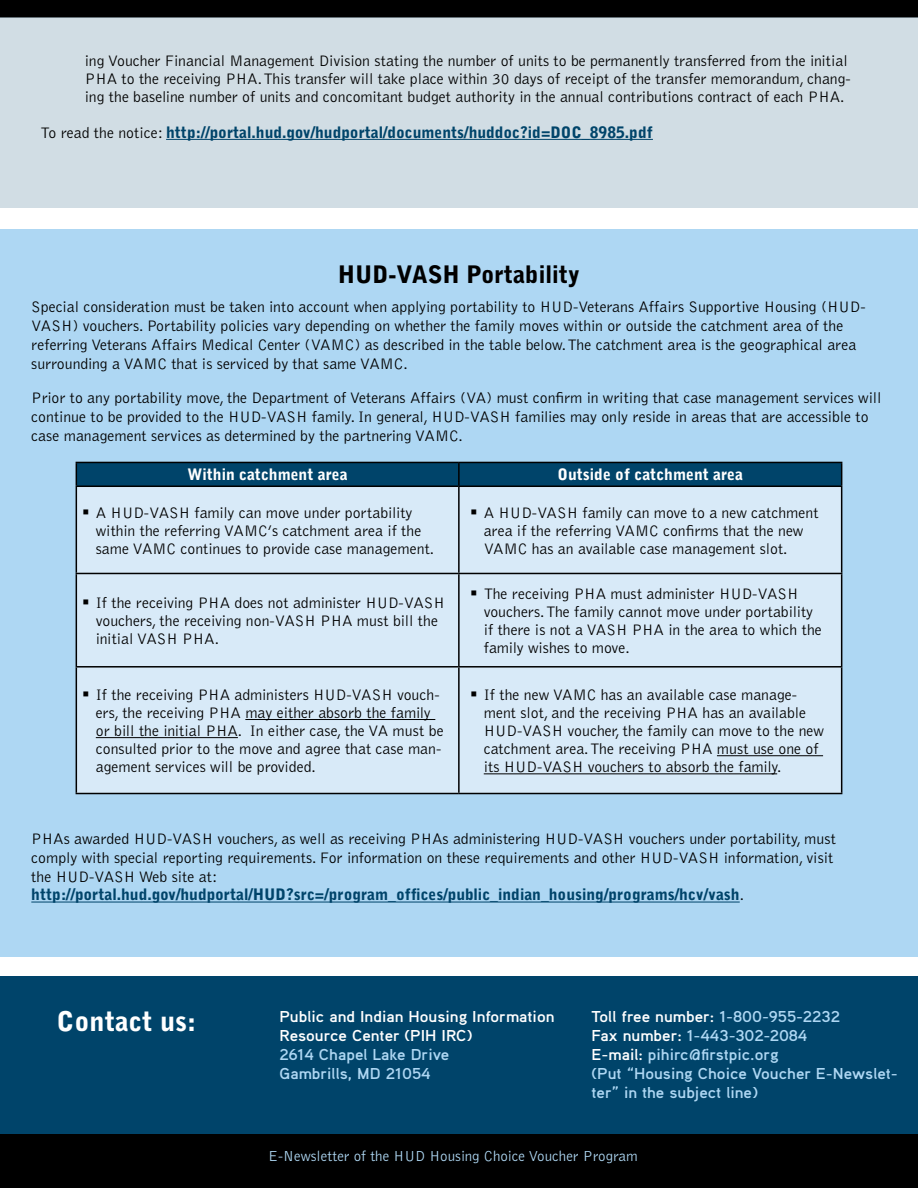
<style>
.page{position:relative;width:918px;height:1188px;background:#fff}
.page>*{position:absolute;margin:0;border:0;box-sizing:border-box;transform-origin:0 0}
.t1{font:900 27px "Bell Gothic";color:#fff}
.t2{font:900 24px "Bell Gothic";color:#000}
.t3{font:300 15.75px/18.1px "Bell Gothic";color:#000}
.t4{font:700 15.75px/18.9px "Aaux Pro";color:#aed7f3;scale:1.07 1}
.t5{font:900 15.75px "Bell Gothic";color:#00446a}
.t6{font:700 15.75px/18.9px "Aaux Pro";color:#fff;scale:1.07 1}
.t7{font:900 15.75px "Bell Gothic";color:#fff}
.t8{font:300 15px "Bell Gothic";color:#aed7f3}
.s1{font-weight:300;color:#000}
.s2{font-weight:900;color:#00446a}
.s3{color:#fff}
</style>
<div class="page">
<div style="left:0;top:229px;width:918px;height:728px;background:#aed7f3"></div>
<div style="left:0;top:1134px;width:918px;height:54px;background:#000"></div>
<div style="left:0;top:0;width:918px;height:17px;background:#000"></div>
<div style="left:0;top:976px;width:918px;height:158px;background:#00446a"></div>
<div style="left:0;top:17px;width:918px;height:190px;background:#d1dde4"></div>
<hr style="left:166px;top:139px;width:487px;height:1px;background:#00446a">
<hr style="left:31px;top:902px;width:709px;height:1px;background:#00446a">
<div style="left:77px;top:487px;width:764px;height:306px;background:#d8eaf8"></div>
<svg style="left:76px;top:462px;width:766px;height:24px;background:#003e61"></svg>
<hr style="left:76px;top:486px;width:383px;height:1px;background:#000">
<hr style="left:76px;top:487px;width:1px;height:86px;background:#000">
<hr style="left:459px;top:486px;width:383px;height:1px;background:#000">
<hr style="left:458px;top:487px;width:2px;height:86px;background:#000">
<hr style="left:841px;top:487px;width:1px;height:86px;background:#000">
<hr style="left:76px;top:573px;width:383px;height:1px;background:#000">
<hr style="left:76px;top:574px;width:1px;height:92px;background:#000">
<hr style="left:459px;top:573px;width:383px;height:1px;background:#000">
<hr style="left:458px;top:574px;width:2px;height:92px;background:#000">
<hr style="left:841px;top:574px;width:1px;height:92px;background:#000">
<hr style="left:76px;top:666px;width:383px;height:2px;background:#000">
<hr style="left:76px;top:668px;width:1px;height:125px;background:#000">
<hr style="left:459px;top:666px;width:383px;height:2px;background:#000">
<hr style="left:458px;top:668px;width:2px;height:125px;background:#000">
<hr style="left:841px;top:668px;width:1px;height:125px;background:#000">
<hr style="left:76px;top:793px;width:383px;height:1px;background:#000">
<hr style="left:459px;top:793px;width:383px;height:1px;background:#000">
<hr style="left:245px;top:719px;width:190px;height:1px;background:#000">
<hr style="left:96px;top:737px;width:142px;height:1px;background:#000">
<hr style="left:717px;top:755px;width:106px;height:1px;background:#000">
<hr style="left:484px;top:773px;width:293px;height:1px;background:#000">
<svg style="left:90px;top:518px;width:16px;height:1px"></svg>
<svg style="left:478px;top:518px;width:16px;height:1px"></svg>
<svg style="left:90px;top:608px;width:16px;height:1px"></svg>
<svg style="left:478px;top:599px;width:16px;height:1px"></svg>
<svg style="left:90px;top:700px;width:16px;height:1px"></svg>
<svg style="left:478px;top:700px;width:16px;height:1px"></svg>
<p class="t3" style="left:85px;top:52px;width:767px">ing Voucher Financial Management Division stating the number of units to be permanently transferred from the initial<br>PHA to the receiving PHA. This transfer will take place within 30 days of receipt of the transfer memorandum, chang&shy;ing the baseline number of units and concomitant budget authority in the annual contributions contract of each PHA.</p>
<p class="t5" style="left:40px;top:123px;width:614px"><span class="s1">To read the notice:</span> http://portal.hud.gov/hudportal/documents/huddoc?id=DOC_8985.pdf</p>
<h2 class="t2" style="left:338px;top:260px;width:244px">HUD-VASH Portability</h2>
<p class="t3" style="left:31px;top:298px;width:836px;line-height:18.9px">Special consideration must be taken into account when applying portability to HUD-Veterans Affairs Supportive Housing (HUD-VASH) vouchers. Portability policies vary depending on whether the family moves within or outside the catchment area of the referring Veterans Affairs Medical Center (VAMC) as described in the table below. The catchment area is the geographical area surrounding a VAMC that is serviced by that same VAMC.</p>
<p class="t3" style="left:31px;top:389px;width:852px;line-height:18.9px">Prior to any portability move, the Department of Veterans Affairs (VA) must confirm in writing that case management services will continue to be provided to the HUD-VASH family. In general, HUD-VASH families may only reside in areas that are accessible to case management services as determined by the partnering VAMC.</p>
<p class="t7" style="left:188px;top:465px;width:162px">Within catchment area</p>
<p class="t7" style="left:558px;top:465px;width:187px">Outside of catchment area</p>
<p class="t3" style="left:96px;top:504px;width:340px;text-indent:-14px">▪ A HUD-VASH family can move under portability within the referring VAMC’s catchment area if the same VAMC continues to provide case management.</p>
<p class="t3" style="left:484px;top:504px;width:336px;text-indent:-14px">▪ A HUD-VASH family can move to a new catchment area if the referring VAMC confirms that the new<br>VAMC has an available case management slot.</p>
<p class="t3" style="left:96px;top:594px;width:351px;text-indent:-14px">▪ If the receiving PHA does not administer HUD-VASH vouchers, the receiving non-VASH PHA must bill the initial VASH PHA.</p>
<p class="t3" style="left:484px;top:585px;width:340px;text-indent:-14px">▪ The receiving PHA must administer HUD-VASH vouchers. The family cannot move under portability if there is not a VASH PHA in the area to which the family wishes to move.</p>
<p class="t3" style="left:96px;top:686px;width:349px;text-indent:-14px">▪ If the receiving PHA administers HUD-VASH vouch&shy;ers, the receiving PHA may either absorb the family or bill the initial PHA. In either case, the VA must be consulted prior to the move and agree that case man&shy;agement services will be provided.</p>
<p class="t3" style="left:484px;top:686px;width:342px;text-indent:-14px">▪ If the new VAMC has an available case manage&shy;ment slot, and the receiving PHA has an available HUD-VASH voucher, the family can move to the new catchment area. The receiving PHA must use one of its HUD-VASH vouchers to absorb the family.</p>
<p class="t3" style="left:31px;top:829px;width:806px;line-height:18.9px">PHAs awarded HUD-VASH vouchers, as well as receiving PHAs administering HUD-VASH vouchers under portability, must comply with special reporting requirements. For information on these requirements and other HUD-VASH information, visit the HUD-VASH Web site at: <span class="s2">http://portal.hud.gov/hudportal/HUD?src=/program_offices/public_indian_housing/programs/hcv/vash</span>.</p>
<p class="t6" style="left:280px;top:1007px;width:258px">Public and Indian Housing Information<br>Resource Center (PIH IRC)</p>
<p class="t4" style="left:280px;top:1044px;width:160px">2614 Chapel Lake Drive<br>Gambrills, MD 21054</p>
<h1 class="t1" style="left:57px;top:1006px;width:141px">Contact us:</h1>
<p class="t4" style="left:592px;top:1007px;width:288px"><span class="s3">Toll free number:</span> 1-800-955-2232<br><span class="s3">Fax number:</span> 1-443-302-2084<br><span class="s3">E-mail:</span> pihirc@firstpic.org<br>(Put “Housing Choice Voucher E-Newslet&shy;ter” in the subject line)</p>
<p class="t8" style="left:268px;top:1148px;width:371px">E-Newsletter of the HUD Housing Choice Voucher Program</p>
</div>
